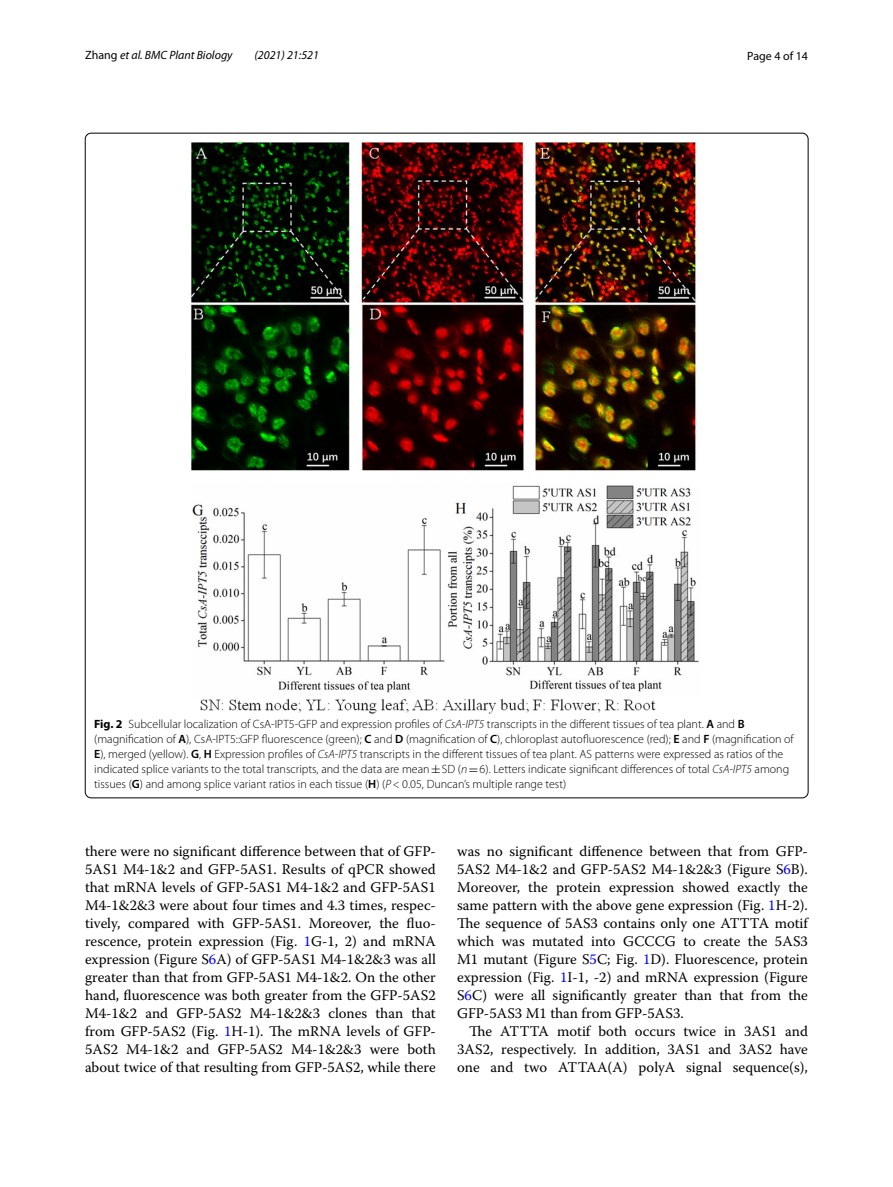
<style>
.page{position:relative;width:893px;height:1187px;background:#fff}
.page>*{position:absolute;margin:0;border:0;box-sizing:border-box;transform-origin:0 0}
.t1{font:14.7px/18px "Warnock Pro";color:#000;text-align:justify}
.t2{font:300 12px/15px "Myriad Pro";color:#000}
.t3{font:italic 12px "Myriad Pro";color:#000}
.t4{font:12px "Myriad Pro";color:#000}
.s1{font-style:normal}
.s2{font-weight:700}
.s3{font-style:italic}
.s4{font-weight:600}
.s5{font-family:"MTSY";font-weight:400}
.s6{color:#00f}
</style>
<div class="page">
<img style="left:191px;top:142px;width:508px;height:571px">
<p class="t3" style="left:85px;top:48px;width:149px"><span class="s1">Zhang</span> et al. BMC Plant Biology</p>
<p class="t3" style="left:254px;top:48px;width:66px">(2021) 21:521</p>
<p class="t4" style="left:747px;top:48px;width:62px">Page 4 of 14</p>
<p class="t2" style="left:94px;top:717px;width:701px"><span class="s2">Fig. 2</span> Subcellular localization of CsA-IPT5-GFP and expression profiles of <span class="s3">CsA-IPT5</span> transcripts in the different tissues of tea plant. <span class="s4">A</span> and <span class="s4">B </span>(magnification of <span class="s4">A</span>), CsA-IPT5::GFP fluorescence (green); <span class="s4">C</span> and <span class="s4">D</span> (magnification of <span class="s4">C</span>), chloroplast autofluorescence (red); <span class="s4">E</span> and <span class="s4">F</span> (magnification of <span class="s4">E</span>), merged (yellow). <span class="s4">G</span>, <span class="s4">H</span> Expression profiles of <span class="s3">CsA-IPT5</span> transcripts in the different tissues of tea plant. AS patterns were expressed as ratios of the indicated splice variants to the total transcripts, and the data are mean<span class="s5">±</span>SD (<span class="s3">n</span><span class="s5">=</span>6). Letters indicate significant differences of total <span class="s3">CsA-IPT5</span> among tissues (<span class="s4">G</span>) and among splice variant ratios in each tissue (<span class="s4">H</span>) (<span class="s3">P&lt;</span> 0.05, Duncan’s multiple range test)</p>
<p class="t1" style="left:85px;top:841px;width:352px">there were no significant difference between that of GFP-5AS1 M4-1&amp;2 and GFP-5AS1. Results of qPCR showed that mRNA levels of GFP-5AS1 M4-1&amp;2 and GFP-5AS1<br>M4-1&amp;2&amp;3 were about four times and 4.3 times, respec&shy;tively, compared with GFP-5AS1. Moreover, the fluo&shy;rescence, protein expression (Fig. <span class="s6">1</span>G-1, 2) and mRNA expression (Figure S<span class="s6">6</span>A) of GFP-5AS1 M4-1&amp;2&amp;3 was all greater than that from GFP-5AS1 M4-1&amp;2. On the other hand, fluorescence was both greater from the GFP-5AS2<br>M4-1&amp;2 and GFP-5AS2 M4-1&amp;2&amp;3 clones than that from GFP-5AS2 (Fig. <span class="s6">1</span>H-1). The mRNA levels of GFP-5AS2 M4-1&amp;2 and GFP-5AS2 M4-1&amp;2&amp;3 were both about twice of that resulting from GFP-5AS2, while there</p>
<p class="t1" style="left:457px;top:841px;width:352px">was no significant diffenence between that from GFP-5AS2 M4-1&amp;2 and GFP-5AS2 M4-1&amp;2&amp;3 (Figure S<span class="s6">6</span>B).<br>Moreover, the protein expression showed exactly the same pattern with the above gene expression (Fig. <span class="s6">1</span>H-2).<br>The sequence of 5AS3 contains only one ATTTA motif which was mutated into GCCCG to create the 5AS3<br>M1 mutant (Figure S<span class="s6">5</span>C; Fig. <span class="s6">1</span>D). Fluorescence, protein expression (Fig. <span class="s6">1</span>I-1, -2) and mRNA expression (Figure S<span class="s6">6</span>C) were all significantly greater than that from the GFP-5AS3 M1 than from GFP-5AS3.</p>
<p class="t1" style="left:457px;top:1021px;width:352px;text-indent:12px">The ATTTA motif both occurs twice in 3AS1 and 3AS2, respectively. In addition, 3AS1 and 3AS2 have one and two ATTAA(A) polyA signal sequence(s),</p>
</div>
